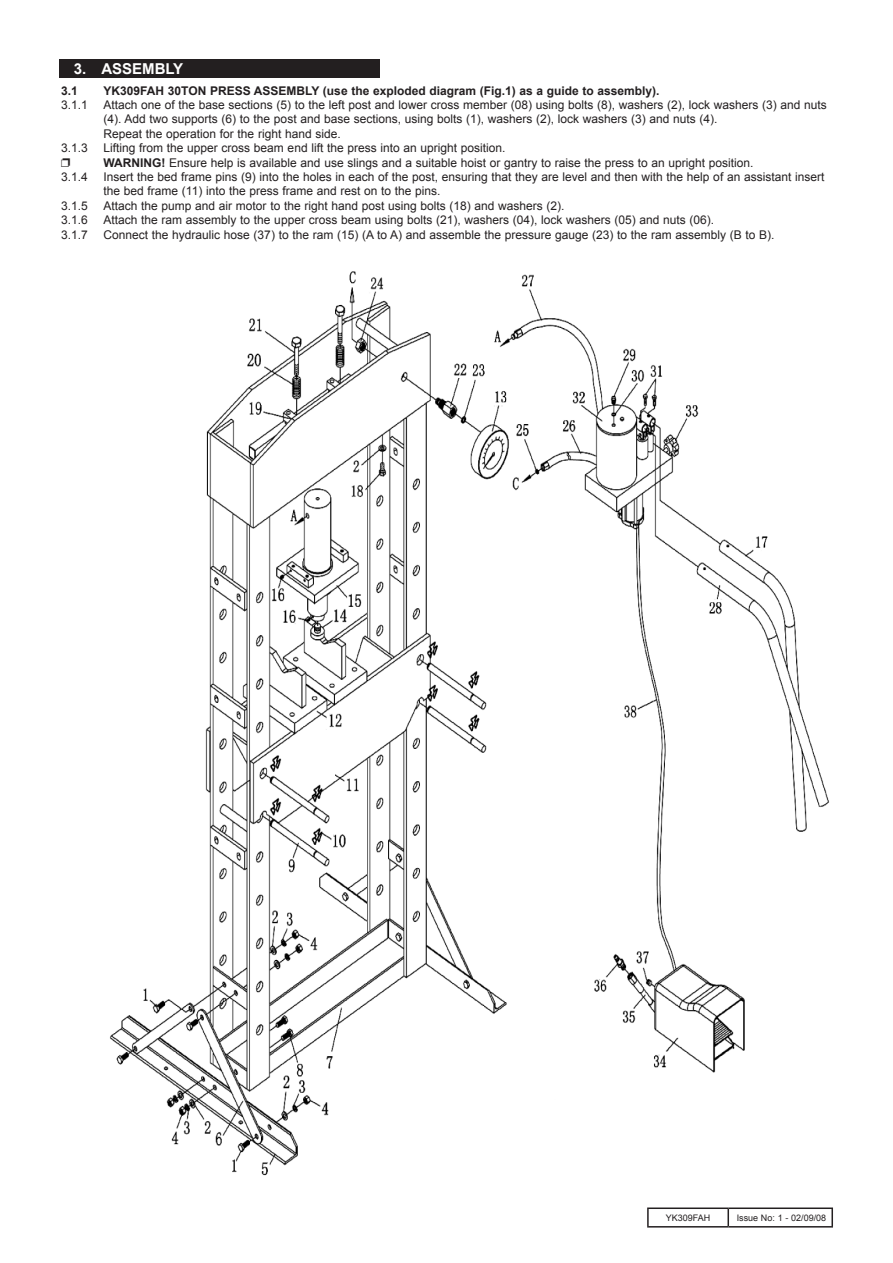
<style>
.page{position:relative;width:893px;height:1263px;background:#fff}
.page>*{position:absolute;margin:0;border:0;box-sizing:border-box;transform-origin:0 0}
.Chapter_Header{font:700 15px "Arial";color:#fff}
.t1{font:12px/14.4px "Arial";color:#231f20}
.t2{font:700 12px "Arial";color:#231f20}
.t3{font:9px "Arial";color:#231f20}
.s1{font-weight:700}
</style>
<div class="page">
<div style="left:60px;top:60px;width:320px;height:18px;background:#231f20"></div>
<hr style="left:647px;top:1207px;width:81px;height:2px;background:#231f20">
<svg style="left:647px;top:1209px;width:2px;height:17px"></svg>
<hr style="left:728px;top:1207px;width:105px;height:2px;background:#231f20">
<svg style="left:727px;top:1209px;width:2px;height:17px"></svg>
<svg style="left:831px;top:1209px;width:2px;height:17px"></svg>
<hr style="left:647px;top:1226px;width:81px;height:1px;background:#231f20">
<hr style="left:728px;top:1226px;width:105px;height:1px;background:#231f20">
<img style="left:110px;top:271px;width:719px;height:905px">
<p class="Chapter_Header" style="left:74px;top:59px;width:25px">3. assembly</p>
<p class="t2" style="left:61px;top:82px;width:18px">3.1</p>
<p class="t2" style="left:104px;top:82px;width:557px">YK309FAH 30TON PRESS ASSEMBLY (use the exploded diagram (Fig.1) as a guide to assembly).</p>
<p class="t1" style="left:61px;top:98px;width:28px">3.1.1</p>
<p class="t1" style="left:104px;top:98px;width:725px">Attach one of the base sections (5) to the left post and lower cross member (08) using bolts (8), washers (2), lock washers (3) and nuts (4). Add two supports (6) to the post and base sections, using bolts (1), washers (2), lock washers (3) and nuts (4).<br>Repeat the operation for the right hand side.</p>
<p class="t1" style="left:61px;top:141px;width:28px">3.1.3</p>
<p class="t1" style="left:104px;top:141px;width:403px">Lifting from the upper cross beam end lift the press into an upright position.</p>
<p class="t1" style="left:104px;top:155px;width:652px"><span class="s1">WARNING!</span> Ensure help is available and use slings and a suitable hoist or gantry to raise the press to an upright position.</p>
<p class="t1" style="left:61px;top:170px;width:28px">3.1.4</p>
<p class="t1" style="left:104px;top:170px;width:722px">Insert the bed frame pins (9) into the holes in each of the post, ensuring that they are level and then with the help of an assistant insert the bed frame (11) into the press frame and rest on to the pins.</p>
<p class="t1" style="left:61px;top:198px;width:28px">3.1.5</p>
<p class="t1" style="left:104px;top:198px;width:462px">Attach the pump and air motor to the right hand post using bolts (18) and washers (2).</p>
<p class="t1" style="left:61px;top:213px;width:28px">3.1.6</p>
<p class="t1" style="left:104px;top:213px;width:612px">Attach the ram assembly to the upper cross beam using bolts (21), washers (04), lock washers (05) and nuts (06).</p>
<p class="t1" style="left:61px;top:227px;width:715px">3.1.7 Connect the hydraulic hose (37) to the ram (15) (A to A) and assemble the pressure gauge (23) to the ram assembly (B to B).</p>
<p class="t3" style="left:666px;top:1212px;width:46px">YK309FAH</p>
<p class="t3" style="left:737px;top:1212px;width:91px">Issue No: 1 - 02/09/08</p>
</div>
